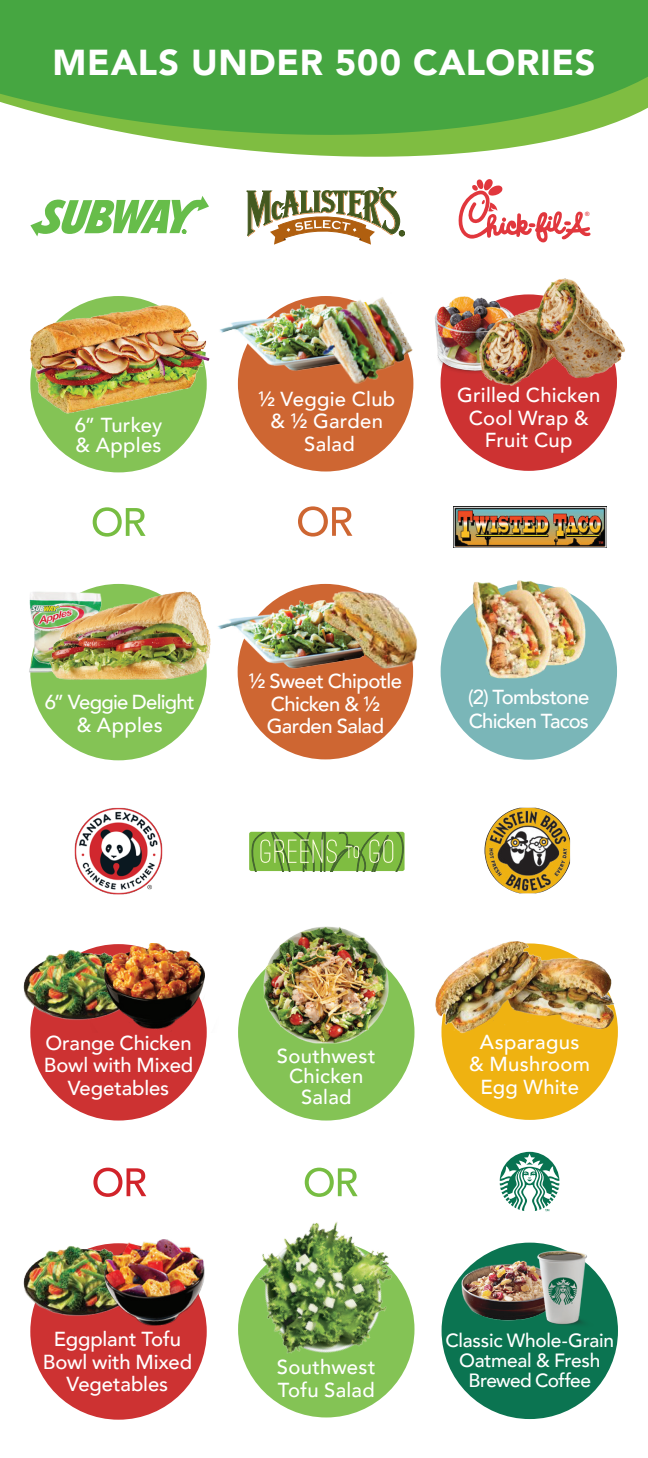
<style>
.page{position:relative;width:648px;height:1458px;background:#fff}
.page>*{position:absolute;margin:0;border:0;box-sizing:border-box;transform-origin:0 0}
.t1{font:900 36px "Avenir";letter-spacing:.02em;color:#fff}
.t2{font:500 20.25px/22.5px "Avenir";color:#fff;text-align:center}
.t3{font:500 20.25px/22.5px "Avenir";letter-spacing:-.035em;color:#fff;text-align:center}
.t4{font:500 20.25px/22.5px "Avenir";letter-spacing:-.025em;color:#fff;text-align:center}
.t5{font:500 19.12px/20.2px "Avenir";letter-spacing:-.015em;color:#fff;text-align:center}
.t6{font:700 6.08px "Arial";color:#e1373d}
</style>
<div class="page">
<svg style="left:305px;top:1168px;width:52px;height:20px"></svg>
<svg style="left:247px;top:188px;width:158px;height:57px"></svg>
<svg style="left:298px;top:506px;width:54px;height:31px"></svg>
<div style="left:238px;top:296px;width:175px;height:176px;background:#ce6632;border-radius:50%"></div>
<img style="left:220px;top:297px;width:89px;height:81px">
<img style="left:309px;top:296px;width:105px;height:100px">
<div style="left:238px;top:584px;width:175px;height:175px;background:#ce6632;border-radius:50%"></div>
<img style="left:226px;top:592px;width:93px;height:85px">
<img style="left:319px;top:588px;width:98px;height:83px">
<svg style="left:250px;top:832px;width:155px;height:39px;background:#80b54b"></svg>
<div style="left:238px;top:944px;width:177px;height:177px;background:#84c355;border-radius:50%"></div>
<img style="left:258px;top:926px;width:137px;height:118px">
<div style="left:238px;top:1241px;width:177px;height:176px;background:#84c355;border-radius:50%"></div>
<img style="left:238px;top:1188px;width:177px;height:198px">
<svg style="left:459px;top:179px;width:132px;height:63px"></svg>
<div style="left:441px;top:294px;width:176px;height:177px;background:#cd3232;border-radius:50%"></div>
<img style="left:435px;top:297px;width:36px;height:79px">
<img style="left:471px;top:279px;width:154px;height:115px">
<img style="left:453px;top:506px;width:154px;height:42px">
<img style="left:485px;top:808px;width:85px;height:85px">
<div style="left:441px;top:943px;width:177px;height:177px;background:#efb211;border-radius:50%"></div>
<img style="left:435px;top:941px;width:183px;height:101px">
<svg style="left:500px;top:1152px;width:59px;height:59px"></svg>
<div style="left:442px;top:1243px;width:176px;height:176px;background:#0b7451;border-radius:50%"></div>
<img style="left:456px;top:1253px;width:74px;height:68px">
<img style="left:530px;top:1242px;width:66px;height:83px">
<svg style="left:30px;top:196px;width:179px;height:40px"></svg>
<div style="left:30px;top:296px;width:177px;height:176px;background:#84c355;border-radius:50%"></div>
<img style="left:30px;top:300px;width:180px;height:116px">
<div style="left:30px;top:584px;width:177px;height:176px;background:#84c355;border-radius:50%"></div>
<img style="left:29px;top:592px;width:11px;height:87px">
<img style="left:40px;top:583px;width:186px;height:114px">
<div style="left:441px;top:583px;width:176px;height:177px;background:#7ab6b8;border-radius:50%"></div>
<img style="left:554px;top:587px;width:34px;height:79px">
<img style="left:468px;top:580px;width:86px;height:99px">
<svg style="left:93px;top:507px;width:53px;height:30px"></svg>
<svg style="left:93px;top:1168px;width:53px;height:29px"></svg>
<div style="left:30px;top:944px;width:177px;height:177px;background:#cd3232;border-radius:50%"></div>
<img style="left:23px;top:949px;width:66px;height:76px">
<img style="left:89px;top:944px;width:118px;height:89px">
<div style="left:30px;top:1243px;width:177px;height:177px;background:#cd3232;border-radius:50%"></div>
<img style="left:23px;top:1246px;width:66px;height:74px">
<img style="left:89px;top:1240px;width:118px;height:89px">
<img style="left:74px;top:807px;width:89px;height:88px">
<svg style="left:256px;top:151px;width:228px;height:6px"></svg>
<svg style="left:0;top:0;width:648px;height:151px;background:#5bb050"></svg>
<h1 class="t1" style="left:53px;top:32px;width:544px">MEALS UNDER 500 CALORIES</h1>
<p class="t2" style="left:75px;top:413px;width:89px;line-height:20.2px;text-align:left">6” Turkey &amp; Apples</p>
<p class="t6" style="left:585px;top:210px;width:6px">®</p>
<p class="t2" style="left:258px;top:386px;width:139px">½ Veggie Club &amp; ½ Garden<br>Salad</p>
<p class="t2" style="left:457px;top:383px;width:145px">Grilled Chicken<br>Cool Wrap &amp;<br>Fruit Cup</p>
<p class="t4" style="left:249px;top:669px;width:155px">½ Sweet Chipotle<br>Chicken &amp; ½<br>Garden Salad</p>
<p class="t3" style="left:45px;top:690px;width:152px">6” Veggie Delight &amp; Apples</p>
<p class="t3" style="left:468px;top:684px;width:123px;line-height:24.3px;text-align:left">(2) Tombstone<br>Chicken Tacos</p>
<p class="t2" style="left:44px;top:1030px;width:151px">Orange Chicken<br>Bowl with Mixed<br>Vegetables</p>
<p class="t2" style="left:277px;top:1045px;width:100px;line-height:20.2px">Southwest<br>Chicken<br>Salad</p>
<p class="t2" style="left:469px;top:1029px;width:122px">Asparagus<br>&amp; Mushroom<br>Egg White</p>
<p class="t2" style="left:43px;top:1327px;width:151px">Eggplant Tofu<br>Bowl with Mixed<br>Vegetables</p>
<p class="t2" style="left:277px;top:1355px;width:100px;text-align:left">Southwest<br>Tofu Salad</p>
<p class="t5" style="left:445px;top:1329px;width:170px">Classic Whole-Grain<br>Oatmeal &amp; Fresh<br>Brewed Coffee</p>
</div>
